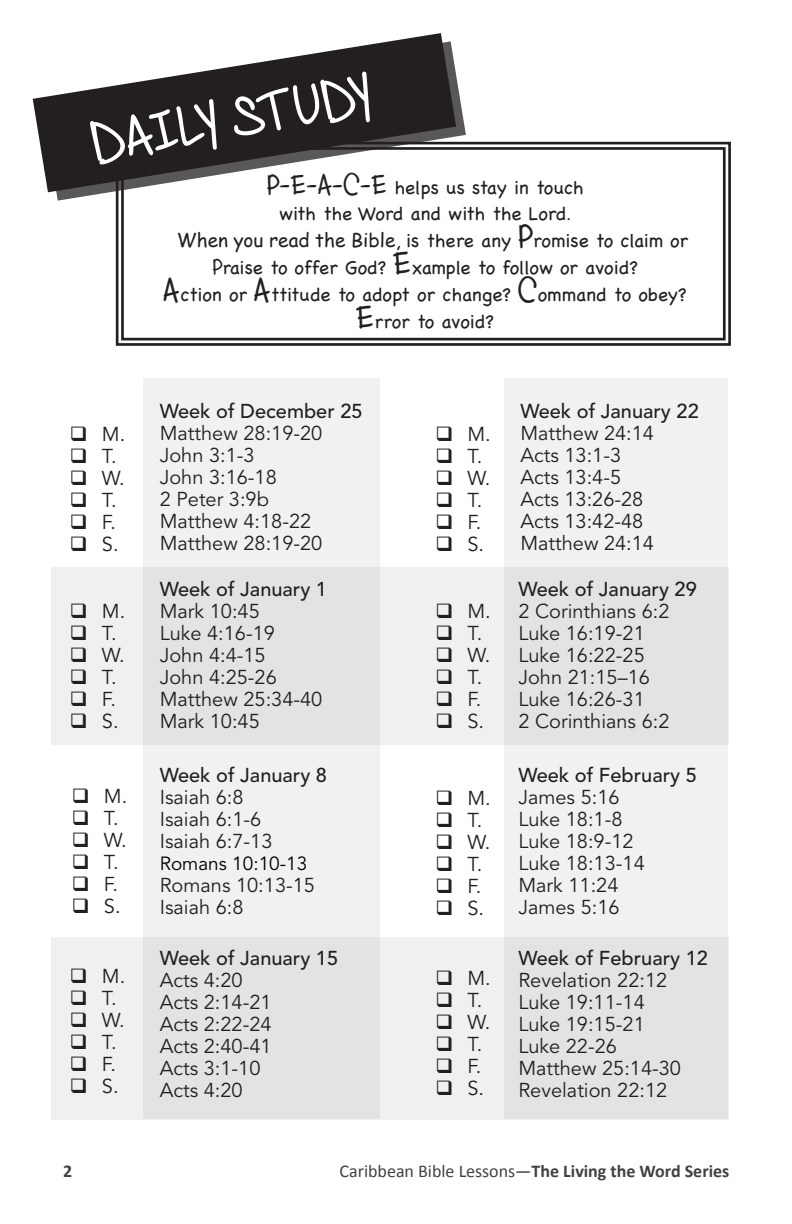
<style>
.page{position:relative;width:792px;height:1224px;background:#fff}
.page>*{position:absolute;margin:0;border:0;box-sizing:border-box;transform-origin:0 0}
.t1{font:700 72px "Cashew Apple Ale";color:#fff}
.t2{font:20px/22px "Avenir LT Std";color:#231f20}
.t3{font:500 20px "Avenir LT Std";color:#231f20}
.t4{font:19px "Chalkboard";color:#231f20}
.t5{font:19px "Avenir LT Std";color:#000}
.t6{font:18px "Calibri";color:rgb(0 0 0/.75)}
.t7{font:700 18px "Calibri";color:rgb(0 0 0/.75)}
.s1{font-family:"Cashew Apple Ale";font-weight:700;font-size:36px}
.s2{font-family:"Avenir LT Std"}
.s3{font-family:"Comic Sans MS"}
.s4{font-family:"Cashew Apple Ale";font-weight:700;font-size:42px}
.s5{font-family:"Cashew Apple Ale";font-weight:700;font-size:28px}
.s6{font-weight:700}
</style>
<div class="page">
<div style="left:505px;top:378px;width:223px;height:741px;background:#f2f1f1"></div>
<div style="left:143px;top:378px;width:237px;height:741px;background:#f2f1f1"></div>
<svg style="left:115px;top:141px;width:616px;height:205px"></svg>
<svg style="left:48px;top:75px;width:418px;height:126px"></svg>
<div style="left:51px;top:567px;width:677px;height:178px;background:#231f20;opacity:.07"></div>
<div style="left:51px;top:937px;width:677px;height:183px;background:#231f20;opacity:.07"></div>
<svg style="left:33px;top:33px;width:423px;height:159px;fill:#231f20"></svg>
<h1 class="t1" style="left:85px;top:108px;width:287px;rotate:-10deg">DAILY STUDY</h1>
<p class="t4" style="left:267px;top:175px;width:318px"><span class="s1">P-E-A-C-E</span> helps us stay in touch</p>
<p class="t4" style="left:279px;top:201px;width:294px">with the Word and with the Lord<span class="s2">.</span></p>
<p class="t4" style="left:177px;top:228px;width:513px"><span class="s3">When you read the Bible,</span> is there any <span class="s4">P</span>romise to claim or</p>
<p class="t4" style="left:213px;top:255px;width:427px"><span class="s5">P</span>raise to offer God? <span class="s4">E</span>xample to follow or avoid?</p>
<p class="t4" style="left:164px;top:282px;width:524px"><span class="s4">A</span>ction or <span class="s4">A</span>ttitude to adopt or change? <span class="s4">C</span>ommand to obey?</p>
<p class="t4" style="left:357px;top:309px;width:139px"><span class="s4">E</span>rror to avoid?</p>
<p class="t2" style="left:70px;top:424px;width:57px">❑ M.</p>
<p class="t2" style="left:70px;top:446px;width:48px">❑ T.</p>
<p class="t2" style="left:70px;top:468px;width:56px">❑ W.</p>
<p class="t2" style="left:70px;top:490px;width:48px">❑ T.</p>
<p class="t2" style="left:70px;top:512px;width:48px">❑ F.</p>
<p class="t2" style="left:70px;top:534px;width:50px">❑ S.</p>
<p class="t2" style="left:70px;top:602px;width:57px">❑ M.</p>
<p class="t2" style="left:70px;top:624px;width:48px">❑ T.</p>
<p class="t2" style="left:70px;top:646px;width:56px">❑ W.</p>
<p class="t2" style="left:70px;top:668px;width:48px">❑ T.</p>
<p class="t2" style="left:70px;top:690px;width:48px">❑ F.</p>
<p class="t2" style="left:70px;top:712px;width:50px">❑ S.</p>
<p class="t2" style="left:72px;top:787px;width:57px">❑ M.</p>
<p class="t2" style="left:72px;top:809px;width:48px">❑ T.</p>
<p class="t2" style="left:72px;top:831px;width:56px">❑ W.</p>
<p class="t2" style="left:72px;top:853px;width:48px">❑ T.</p>
<p class="t2" style="left:72px;top:875px;width:48px">❑ F.</p>
<p class="t2" style="left:72px;top:897px;width:50px">❑ S.</p>
<p class="t2" style="left:70px;top:967px;width:57px">❑ M.</p>
<p class="t2" style="left:70px;top:989px;width:48px">❑ T.</p>
<p class="t2" style="left:70px;top:1011px;width:56px">❑ W.</p>
<p class="t2" style="left:70px;top:1033px;width:48px">❑ T.</p>
<p class="t2" style="left:70px;top:1055px;width:48px">❑ F.</p>
<p class="t2" style="left:70px;top:1077px;width:50px">❑ S.</p>
<p class="t3" style="left:160px;top:403px;width:204px">Week of December 25</p>
<p class="t2" style="left:160px;top:424px;width:164px">Matthew 28:19-20<br>John 3:1-3<br>John 3:16-18<br>2 Peter 3:9b<br>Matthew 4:18-22<br>Matthew 28:19-20</p>
<p class="t3" style="left:160px;top:581px;width:169px">Week of January 1</p>
<p class="t2" style="left:160px;top:602px;width:164px">Mark 10:45<br>Luke 4:16-19<br>John 4:4-15<br>John 4:25-26<br>Matthew 25:34-40<br>Mark 10:45</p>
<p class="t3" style="left:160px;top:767px;width:169px">Week of January 8</p>
<p class="t2" style="left:160px;top:788px;width:114px">Isaiah 6:8<br>Isaiah 6:1-6<br>Isaiah 6:7-13</p>
<p class="t5" style="left:160px;top:855px;width:149px">Romans 10:10-13</p>
<p class="t2" style="left:160px;top:876px;width:157px">Romans 10:13-15<br>Isaiah 6:8</p>
<p class="t3" style="left:160px;top:950px;width:180px">Week of January 15</p>
<p class="t2" style="left:160px;top:971px;width:113px">Acts 4:20<br>Acts 2:14-21<br>Acts 2:22-24<br>Acts 2:40-41<br>Acts 3:1-10<br>Acts 4:20</p>
<p class="t2" style="left:435px;top:424px;width:57px">❑ M.</p>
<p class="t2" style="left:435px;top:446px;width:48px">❑ T.</p>
<p class="t2" style="left:435px;top:468px;width:56px">❑ W.</p>
<p class="t2" style="left:435px;top:490px;width:48px">❑ T.</p>
<p class="t2" style="left:435px;top:512px;width:48px">❑ F.</p>
<p class="t2" style="left:435px;top:534px;width:50px">❑ S.</p>
<p class="t2" style="left:435px;top:602px;width:57px">❑ M.</p>
<p class="t2" style="left:435px;top:624px;width:48px">❑ T.</p>
<p class="t2" style="left:435px;top:646px;width:56px">❑ W.</p>
<p class="t2" style="left:435px;top:668px;width:48px">❑ T.</p>
<p class="t2" style="left:435px;top:690px;width:48px">❑ F.</p>
<p class="t2" style="left:435px;top:712px;width:50px">❑ S.</p>
<p class="t2" style="left:435px;top:789px;width:57px">❑ M.</p>
<p class="t2" style="left:435px;top:811px;width:48px">❑ T.</p>
<p class="t2" style="left:435px;top:833px;width:56px">❑ W.</p>
<p class="t2" style="left:435px;top:855px;width:48px">❑ T.</p>
<p class="t2" style="left:435px;top:877px;width:48px">❑ F.</p>
<p class="t2" style="left:435px;top:899px;width:50px">❑ S.</p>
<p class="t2" style="left:435px;top:969px;width:57px">❑ M.</p>
<p class="t2" style="left:435px;top:991px;width:48px">❑ T.</p>
<p class="t2" style="left:435px;top:1013px;width:56px">❑ W.</p>
<p class="t2" style="left:435px;top:1035px;width:48px">❑ T.</p>
<p class="t2" style="left:435px;top:1057px;width:48px">❑ F.</p>
<p class="t2" style="left:435px;top:1079px;width:50px">❑ S.</p>
<p class="t3" style="left:520px;top:403px;width:180px">Week of January 22</p>
<p class="t2" style="left:520px;top:424px;width:135px">Matthew 24:14<br>Acts 13:1-3<br>Acts 13:4-5<br>Acts 13:26-28<br>Acts 13:42-48<br>Matthew 24:14</p>
<p class="t3" style="left:518px;top:581px;width:180px">Week of January 29</p>
<p class="t2" style="left:518px;top:602px;width:153px">2 Corinthians 6:2<br>Luke 16:19-21<br>Luke 16:22-25<br>John 21:15–16<br>Luke 16:26-31<br>2 Corinthians 6:2</p>
<p class="t3" style="left:518px;top:767px;width:180px">Week of February 5</p>
<p class="t2" style="left:518px;top:788px;width:128px">James 5:16<br>Luke 18:1-8<br>Luke 18:9-12<br>Luke 18:13-14<br>Mark 11:24<br>James 5:16</p>
<p class="t3" style="left:518px;top:950px;width:191px">Week of February 12</p>
<p class="t2" style="left:518px;top:971px;width:164px">Revelation 22:12<br>Luke 19:11-14<br>Luke 19:15-21<br>Luke 22-26<br>Matthew 25:14-30<br>Revelation 22:12</p>
<p class="t7" style="left:63px;top:1160px;width:11px">2</p>
<p class="t6" style="left:340px;top:1160px;width:391px">Caribbean Bible Lessons—<span class="s6">The Living the Word Series</span></p>
</div>
